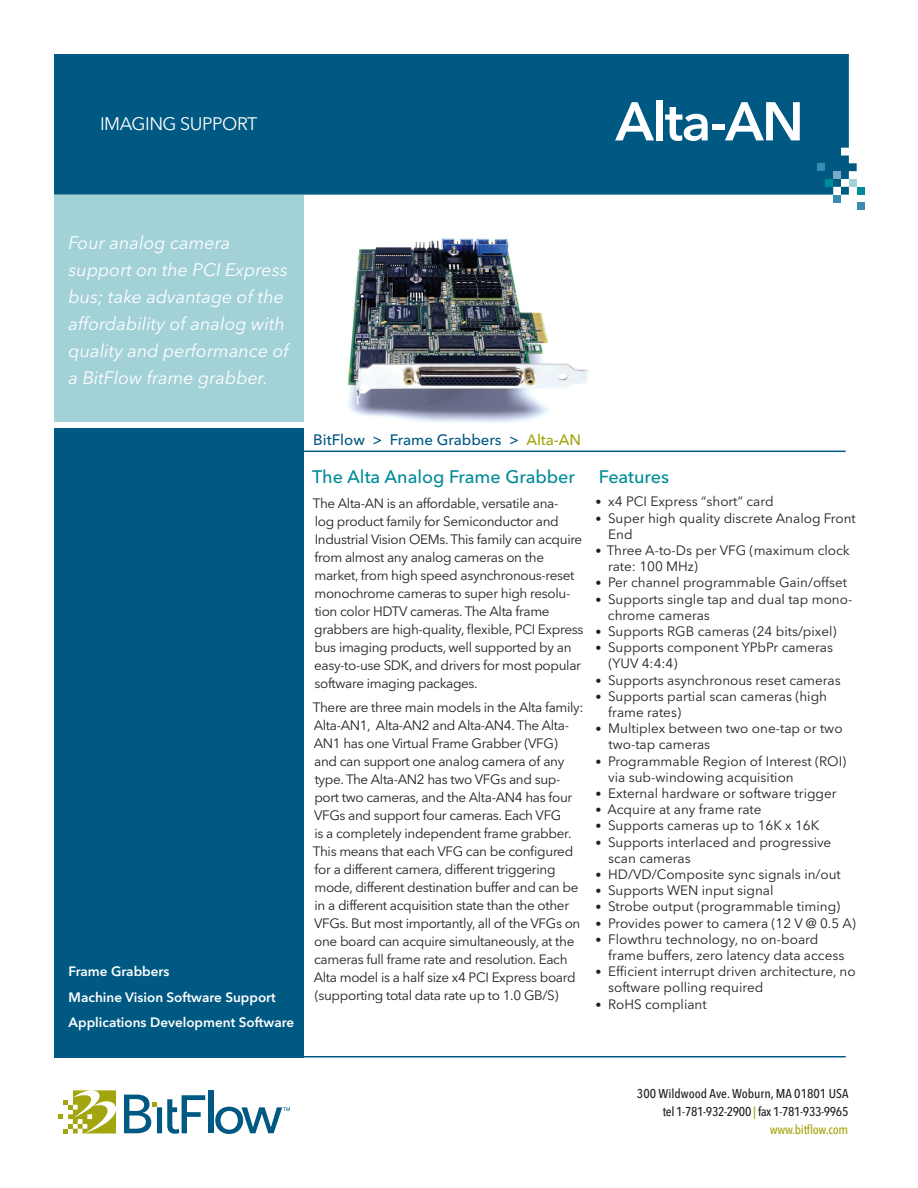
<style>
.page{position:relative;width:918px;height:1188px;background:#fff}
.page>*{position:absolute;margin:0;border:0;box-sizing:border-box;transform-origin:0 0}
.t1{font:600 54px "Avenir Next LT Pro";letter-spacing:-.03em;color:#fff}
.BlueGreenPanel{font:italic 18px/27px "Avenir Next LT Pro";color:#fff}
.Heading_Brochure{font:500 18px "Avenir Next LT Pro";color:#008b98}
.t2{font:18px "Avenir Next LT Pro";letter-spacing:-.025em;color:#fff}
.t3{font:500 15px "Avenir Next LT Pro";color:#005983}
.Copy_Brochure{font:13.5px/18px "Avenir Next LT Pro";letter-spacing:-.025em;color:#231f20}
.List{font:13.5px/16.2px "Avenir Next LT Pro";color:#231f20}
.t4{font:600 13.5px "Avenir Next LT Pro";color:#fff}
.t5{font:500 condensed 12.75px "Avenir Next LT Pro";letter-spacing:-.025em;color:#231f20;scale:1.04 1}
.t6{font:500 condensed 12.75px "Avenir Next LT Pro";color:#231f20;scale:1.04 1}
.t7{font:500 condensed 12.75px "Avenir Next LT Pro";letter-spacing:-.025em;color:#a3a50e;scale:1.04 1}
.s1{color:#a3a50e}
.s2{font-weight:200;font-size:12px}
</style>
<div class="page">
<svg style="left:59px;top:1090px;width:58px;height:44px"></svg>
<svg style="left:167px;top:1095px;width:38px;height:39px"></svg>
<div style="left:208px;top:1090px;width:5px;height:43px;background:#005983"></div>
<div style="left:157px;top:1107px;width:5px;height:26px;background:#005983"></div>
<svg style="left:124px;top:1095px;width:33px;height:38px"></svg>
<svg style="left:215px;top:1107px;width:75px;height:27px"></svg>
<div style="left:54px;top:54px;width:803px;height:141px;background:#005983"></div>
<div style="left:849px;top:179px;width:8px;height:8px;background:#a3d1d8"></div>
<div style="left:857px;top:187px;width:7px;height:8px;background:#008b98"></div>
<div style="left:833px;top:171px;width:8px;height:8px;background:#78a9c7"></div>
<div style="left:818px;top:163px;width:7px;height:8px;background:#3b8aaf"></div>
<div style="left:825px;top:179px;width:8px;height:8px;background:#008b98"></div>
<div style="left:833px;top:195px;width:8px;height:7px;background:#3b8aaf"></div>
<div style="left:857px;top:202px;width:7px;height:8px;background:#3b8aaf"></div>
<div style="left:54px;top:195px;width:249px;height:226px;background:#a3d1d8"></div>
<div style="left:54px;top:428px;width:249px;height:630px;background:#005983"></div>
<hr style="left:303px;top:451px;width:543px;height:1px;background:#005983">
<hr style="left:303px;top:1056px;width:543px;height:2px;background:#005983">
<img style="left:348px;top:238px;width:240px;height:185px">
<p class="t2" style="left:100px;top:113px;width:159px">IMAGING SUPPORT</p>
<p class="t1" style="left:616px;top:89px;width:190px">Alta-AN</p>
<p class="BlueGreenPanel" style="left:69px;top:229px;width:222px">Four analog camera support on the PCI Express bus; take advantage of the affordability of analog with quality and performance of a BitFlow frame grabber.</p>
<p class="t4" style="left:69px;top:963px;width:102px">Frame Grabbers</p>
<p class="t4" style="left:69px;top:989px;width:209px">Machine Vision Software Support</p>
<p class="t4" style="left:69px;top:1014px;width:227px">Applications Development Software</p>
<p class="t3" style="left:313px;top:431px;width:269px">BitFlow &gt; Frame Grabbers &gt; <span class="s1">Alta-AN</span></p>
<p class="Heading_Brochure" style="left:312px;top:466px;width:264px">The Alta Analog Frame Grabber</p>
<p class="Copy_Brochure" style="left:313px;top:495px;width:272px">The Alta-AN is an affordable, versatile ana-<br>log product family for Semiconductor and Industrial Vision OEMs. This family can acquire from almost any analog cameras on the market, from high speed asynchronous-reset monochrome cameras to super high resolu&shy;tion color HDTV cameras. The Alta frame grabbers are high-quality, flexible, PCI Express bus imaging products, well supported by an easy-to-use SDK, and drivers for most popular software imaging packages.</p>
<p class="Copy_Brochure" style="left:313px;top:699px;width:272px">There are three main models in the Alta family:<br>Alta-AN1, Alta-AN2 and Alta-AN4. The Alta-AN1 has one Virtual Frame Grabber (VFG)<br>and can support one analog camera of any type. The Alta-AN2 has two VFGs and sup&shy;port two cameras, and the Alta-AN4 has four VFGs and support four cameras. Each VFG<br>is a completely independent frame grabber.<br>This means that each VFG can be configured for a different camera, different triggering mode, different destination buffer and can be in a different acquisition state than the other VFGs. But most importantly, all of the VFGs on one board can acquire simultaneously, at the cameras full frame rate and resolution. Each Alta model is a half size x4 PCI Express board (supporting total data rate up to 1.0 GB/S)</p>
<p class="Heading_Brochure" style="left:599px;top:466px;width:72px">Features</p>
<p class="List" style="left:596px;top:494px;width:180px"><span class="s2">•</span> x4 PCI Express “short” card</p>
<p class="List" style="left:608px;top:510px;width:249px;text-indent:-13px"><span class="s2">•</span> Super high quality discrete Analog Front<br>End</p>
<p class="List" style="left:608px;top:542px;width:243px;text-indent:-13px"><span class="s2">•</span> Three A-to-Ds per VFG (maximum clock rate: 100 MHz)</p>
<p class="List" style="left:596px;top:575px;width:253px"><span class="s2">•</span> Per channel programmable Gain/offset</p>
<p class="List" style="left:608px;top:591px;width:246px;text-indent:-12px"><span class="s2">•</span> Supports single tap and dual tap mono&shy;chrome cameras</p>
<p class="List" style="left:596px;top:623px;width:243px"><span class="s2">•</span> Supports RGB cameras (24 bits/pixel)</p>
<p class="List" style="left:608px;top:639px;width:226px;text-indent:-13px"><span class="s2">•</span> Supports component YPbPr cameras (YUV 4:4:4)</p>
<p class="List" style="left:596px;top:672px;width:247px"><span class="s2">•</span> Supports asynchronous reset cameras</p>
<p class="List" style="left:608px;top:688px;width:220px;text-indent:-13px"><span class="s2">•</span> Supports partial scan cameras (high frame rates)</p>
<p class="List" style="left:608px;top:720px;width:236px;text-indent:-13px"><span class="s2">•</span> Multiplex between two one-tap or two two-tap cameras</p>
<p class="List" style="left:608px;top:753px;width:240px;text-indent:-13px"><span class="s2">•</span> Programmable Region of Interest (ROI) via sub-windowing acquisition</p>
<p class="List" style="left:596px;top:785px;width:243px"><span class="s2">•</span> External hardware or software trigger</p>
<p class="List" style="left:596px;top:801px;width:168px"><span class="s2">•</span> Acquire at any frame rate</p>
<p class="List" style="left:596px;top:818px;width:225px"><span class="s2">•</span> Supports cameras up to 16K x 16K</p>
<p class="List" style="left:608px;top:834px;width:225px;text-indent:-13px"><span class="s2">•</span> Supports interlaced and progressive scan cameras</p>
<p class="List" style="left:596px;top:866px;width:247px"><span class="s2">•</span> HD/VD/Composite sync signals in/out</p>
<p class="List" style="left:596px;top:882px;width:180px"><span class="s2">•</span> Supports WEN input signal</p>
<p class="List" style="left:596px;top:899px;width:246px"><span class="s2">•</span> Strobe output (programmable timing)</p>
<p class="List" style="left:596px;top:915px;width:262px"><span class="s2">•</span> Provides power to camera (12 V @ 0.5 A)</p>
<p class="List" style="left:608px;top:931px;width:238px;text-indent:-13px"><span class="s2">•</span> Flowthru technology, no on-board frame buffers, zero latency data access</p>
<p class="List" style="left:608px;top:963px;width:249px;text-indent:-13px"><span class="s2">•</span> Efficient interrupt driven architecture, no software polling required</p>
<p class="List" style="left:596px;top:996px;width:113px"><span class="s2">•</span> RoHS compliant</p>
<p class="t6" style="left:637px;top:1086px;width:205px">300 Wildwood Ave. Woburn, MA 01801 USA</p>
<p class="t5" style="left:663px;top:1104px;width:180px">tel 1-781-932-2900 <span class="s1">|</span> fax 1-781-933-9965</p>
<p class="t7" style="left:770px;top:1122px;width:77px">www.bitflow.com</p>
</div>
